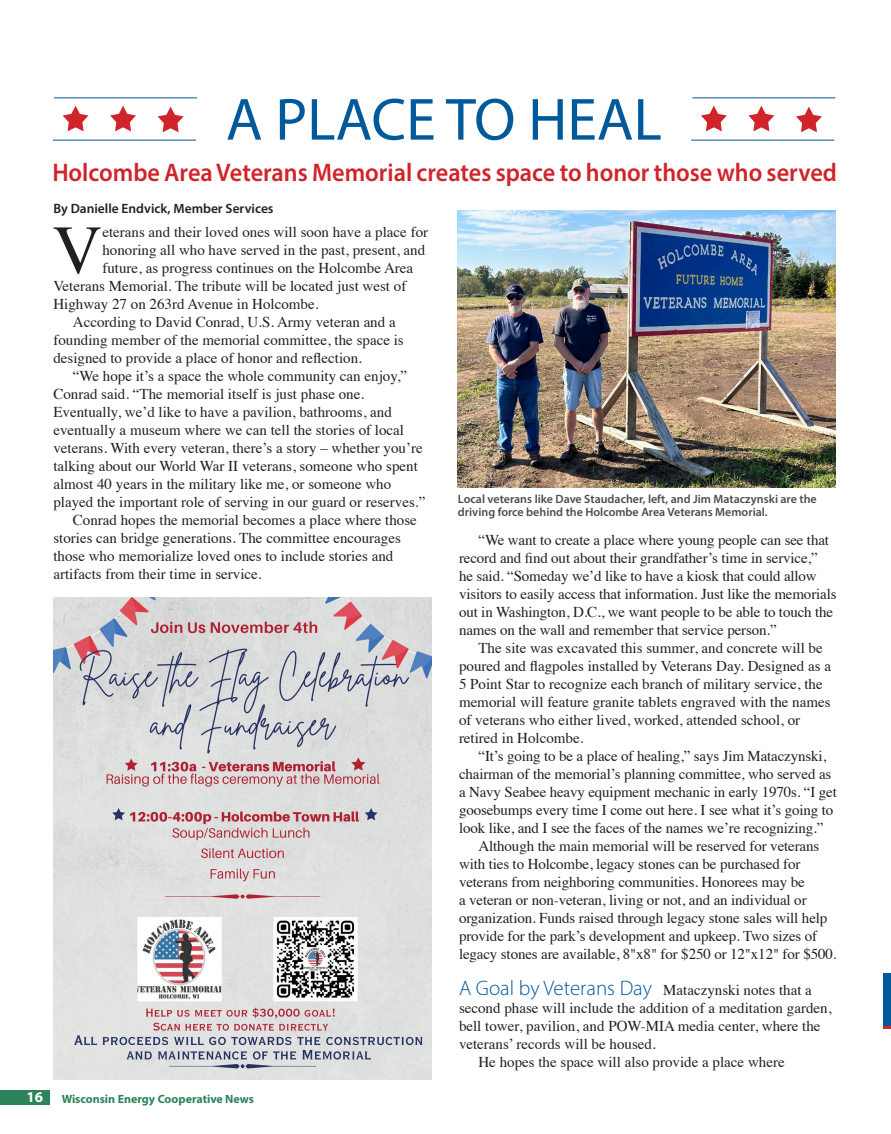
<style>
.page{position:relative;width:891px;height:1134px;background:#fff}
.page>*{position:absolute;margin:0;border:0;box-sizing:border-box;transform-origin:0 0}
.t1{font:69.45px "Times";color:#231f20}
.t2{font:60px "Myriad Pro";color:#00599b}
.t3{font:600 25.5px "Myriad Pro";color:#d1232a;scale:.95 1}
.t4{font:15px/18px "Times";color:#231f20}
.t5{font:700 15px "Myriad Pro";color:#fff}
.t6{font:600 13.5px "Myriad Pro";color:#231f20}
.t7{font:600 12px/13.5px "Myriad Pro";color:#4b4c4d}
.t8{font:700 12px "Myriad Pro";color:#2d845b}
.s1{font-family:"Myriad Pro";font-weight:300;font-size:21px;color:#00599b}
</style>
<div class="page">
<img style="left:458px;top:211px;width:377px;height:276px">
<div style="left:0;top:1090px;width:50px;height:15px;background:#2d845b"></div>
<div style="left:883px;top:978px;width:8px;height:51px;background:#d1232a"></div>
<div style="left:883px;top:973px;width:8px;height:53px;background:#00599b"></div>
<img style="left:53px;top:598px;width:378px;height:482px">
<svg style="left:63px;top:106px;width:26px;height:25px"></svg>
<svg style="left:110px;top:106px;width:26px;height:25px"></svg>
<svg style="left:158px;top:107px;width:26px;height:25px"></svg>
<hr style="left:54px;top:98px;width:143px;height:1px;background:#00599b">
<hr style="left:53px;top:140px;width:143px;height:1px;background:#00599b">
<svg style="left:701px;top:106px;width:26px;height:25px"></svg>
<svg style="left:748px;top:106px;width:26px;height:25px"></svg>
<svg style="left:796px;top:107px;width:26px;height:25px"></svg>
<hr style="left:692px;top:98px;width:143px;height:1px;background:#00599b">
<hr style="left:691px;top:140px;width:143px;height:1px;background:#00599b">
<p class="t2" style="left:226px;top:83px;width:438px">A PLACE TO HEAL</p>
<p class="t3" style="left:52px;top:156px;width:827px">Holcombe Area Veterans Memorial creates space to honor those who served</p>
<p class="t6" style="left:53px;top:200px;width:222px">By Danielle Endvick, Member Services</p>
<p class="t1" style="left:52px;top:185px;width:52px">V</p>
<p class="t4" style="left:102px;top:222px;width:327px">eterans and their loved ones will soon have a place for</p>
<p class="t4" style="left:102px;top:240px;width:324px">honoring all who have served in the past, present, and</p>
<p class="t4" style="left:102px;top:258px;width:312px">future, as progress continues on the Holcombe Area</p>
<p class="t4" style="left:53px;top:276px;width:355px">Veterans Memorial. The tribute will be located just west of</p>
<p class="t4" style="left:53px;top:294px;width:267px">Highway 27 on 263rd Avenue in Holcombe.</p>
<p class="t4" style="left:53px;top:312px;width:352px;text-indent:20px">According to David Conrad, U.S. Army veteran and a founding member of the memorial committee, the space is designed to provide a place of honor and reflection.</p>
<p class="t4" style="left:53px;top:366px;width:374px;text-indent:20px">“We hope it’s a space the whole community can enjoy,” Conrad said. “The memorial itself is just phase one.<br>Eventually, we’d like to have a pavilion, bathrooms, and eventually a museum where we can tell the stories of local veterans. With every veteran, there’s a story – whether you’re talking about our World War II veterans, someone who spent almost 40 years in the military like me, or someone who played the important role of serving in our guard or reserves.”</p>
<p class="t4" style="left:53px;top:510px;width:365px;text-indent:20px">Conrad hopes the memorial becomes a place where those stories can bridge generations. The committee encourages those who memorialize loved ones to include stories and artifacts from their time in service.</p>
<p class="t5" style="left:26px;top:1088px;width:18px">16</p>
<p class="t8" style="left:62px;top:1091px;width:194px">Wisconsin Energy Cooperative News</p>
<p class="t7" style="left:458px;top:492px;width:360px">Local veterans like Dave Staudacher, left, and Jim Mataczynski are the driving force behind the Holcombe Area Veterans Memorial.</p>
<p class="t4" style="left:459px;top:530px;width:379px;text-indent:20px">“We want to create a place where young people can see that record and find out about their grandfather’s time in service,”<br>he said. “Someday we’d like to have a kiosk that could allow visitors to easily access that information. Just like the memorials out in Washington, D.C., we want people to be able to touch the names on the wall and remember that service person.”</p>
<p class="t4" style="left:459px;top:638px;width:374px;text-indent:20px">The site was excavated this summer, and concrete will be poured and flagpoles installed by Veterans Day. Designed as a 5 Point Star to recognize each branch of military service, the memorial will feature granite tablets engraved with the names of veterans who either lived, worked, attended school, or retired in Holcombe.</p>
<p class="t4" style="left:459px;top:746px;width:379px;text-indent:20px">“It’s going to be a place of healing,” says Jim Mataczynski, chairman of the memorial’s planning committee, who served as a Navy Seabee heavy equipment mechanic in early 1970s. “I get goosebumps every time I come out here. I see what it’s going to look like, and I see the faces of the names we’re recognizing.”</p>
<p class="t4" style="left:459px;top:836px;width:379px;text-indent:20px">Although the main memorial will be reserved for veterans with ties to Holcombe, legacy stones can be purchased for veterans from neighboring communities. Honorees may be<br>a veteran or non-veteran, living or not, and an individual or organization. Funds raised through legacy stone sales will help provide for the park’s development and upkeep. Two sizes of legacy stones are available, 8"x8" for $250 or 12"x12" for $500.</p>
<p class="t4" style="left:459px;top:980px;width:374px"><span class="s1">A Goal by Veterans Day</span> Mataczynski notes that a second phase will include the addition of a meditation garden, bell tower, pavilion, and POW-MIA media center, where the veterans’ records will be housed.</p>
<p class="t4" style="left:478px;top:1052px;width:308px">He hopes the space will also provide a place where</p>
</div>
